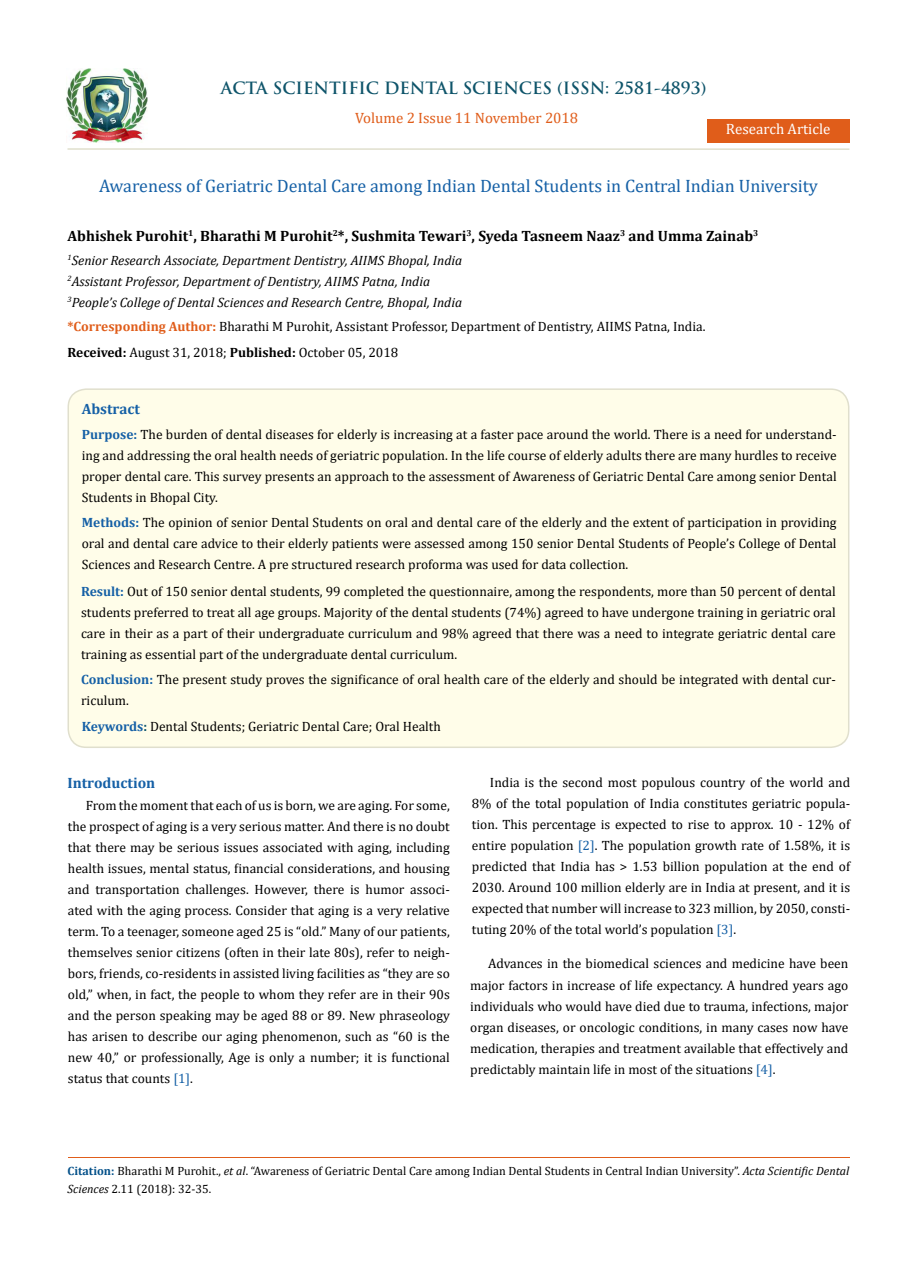
<style>
.page{position:relative;width:917px;height:1262px;background:#fff}
.page>*{position:absolute;margin:0;border:0;box-sizing:border-box;transform-origin:0 0}
.t1{font:18px "Cambria";color:#1560a6}
.t2{font:700 16.5px "Trajan Pro";color:#0e546a}
.t3{font:700 15px "Cambria";color:#000}
.t4{font:15px "Cambria";color:#e05d1a}
.t5{font:700 15px "Cambria";color:#1560a6}
.t6{font:15px "Cambria";color:#fff}
.t7{font:13.5px/21px "Cambria";color:#000;text-align:justify}
.t8{font:italic 13.5px/21px "Cambria";color:#000}
.t9{font:12px/18px "Cambria";color:#000}
.s1{font-weight:700;color:#e05d1a}
.s2{font-weight:700}
.s3{font-weight:700;color:#1560a6}
.s4{font-weight:700;color:#0e546a}
.s5{color:#1560a6}
.s6{font-weight:700;color:#035089}
.s7{font-style:italic}
</style>
<div class="page">
<img style="left:67px;top:68px;width:80px;height:74px">
<div style="left:707px;top:119px;width:142px;height:23px;background:#e05d1a"></div>
<div style="left:68px;top:389px;width:780px;height:358px;background:#fffde9;border-radius:18px"></div>
<div style="left:67px;top:388px;width:782px;height:360px;border:2px solid #e0dfcd;border-radius:18px"></div>
<hr style="left:67px;top:148px;width:782px;height:2px;background:#e0dfcd">
<hr style="left:68px;top:1157px;width:782px;height:1px;background:#e05d1a">
<p class="t2" style="left:221px;top:77px;width:487px">ACTA SCIENTIFIC DENTAL SCIENCES (ISSN: 2581-4893)</p>
<p class="t4" style="left:355px;top:109px;width:224px">Volume 2 Issue 11 November 2018</p>
<p class="t6" style="left:726px;top:120px;width:106px">Research Article</p>
<h1 class="t1" style="left:99px;top:175px;width:720px">Awareness of Geriatric Dental Care among Indian Dental Students in Central Indian University</h1>
<p class="t3" style="left:67px;top:225px;width:692px">Abhishek Purohit<sup>1</sup>, Bharathi M Purohit<sup>2</sup>*, Sushmita Tewari<sup>3</sup>, Syeda Tasneem Naaz<sup>3</sup> and Umma Zainab<sup>3</sup></p>
<p class="t8" style="left:67px;top:249px;width:396px"><sup>1</sup>Senior Research Associate, Department Dentistry, AIIMS Bhopal, India<br><sup>2</sup>Assistant Professor, Department of Dentistry, AIIMS Patna, India<br><sup>3</sup>People’s College of Dental Sciences and Research Centre, Bhopal, India</p>
<p class="t7" style="left:67px;top:316px;width:639px"><span class="s1">*Corresponding Author:</span> Bharathi M Purohit, Assistant Professor, Department of Dentistry, AIIMS Patna, India.</p>
<p class="t7" style="left:67px;top:342px;width:332px"><span class="s2">Received:</span> August 31, 2018; <span class="s2">Published:</span> October 05, 2018</p>
<p class="t5" style="left:82px;top:398px;width:60px">Abstract</p>
<p class="t7" style="left:82px;top:423px;width:756px"><span class="s3">Purpose:</span> The burden of dental diseases for elderly is increasing at a faster pace around the world. There is a need for understand&shy;ing and addressing the oral health needs of geriatric population. In the life course of elderly adults there are many hurdles to receive proper dental care. This survey presents an approach to the assessment of Awareness of Geriatric Dental Care among senior Dental Students in Bhopal City.</p>
<p class="t7" style="left:82px;top:511px;width:756px"><span class="s3">Methods:</span> The opinion of senior Dental Students on oral and dental care of the elderly and the extent of participation in providing oral and dental care advice to their elderly patients were assessed among 150 senior Dental Students of People’s College of Dental Sciences and Research Centre. A pre structured research proforma was used for data collection.</p>
<p class="t7" style="left:81px;top:580px;width:756px"><span class="s3">Result:</span> Out of 150 senior dental students, 99 completed the questionnaire, among the respondents, more than 50 percent of dental students preferred to treat all age groups. Majority of the dental students (74%) agreed to have undergone training in geriatric oral care in their as a part of their undergraduate curriculum and 98% agreed that there was a need to integrate geriatric dental care training as essential part of the undergraduate dental curriculum.</p>
<p class="t7" style="left:81px;top:669px;width:756px"><span class="s3">Conclusion:</span> The present study proves the significance of oral health care of the elderly and should be integrated with dental cur&shy;riculum.</p>
<p class="t7" style="left:82px;top:716px;width:360px"><span class="s3">Keywords</span><span class="s4">:</span> Dental Students; Geriatric Dental Care; Oral Health</p>
<p class="t5" style="left:68px;top:772px;width:89px">Introduction</p>
<p class="t7" style="left:68px;top:794px;width:383px;text-indent:18px">From the moment that each of us is born, we are aging. For some, the prospect of aging is a very serious matter. And there is no doubt that there may be serious issues associated with aging, including health issues, mental status, financial considerations, and housing and transportation challenges. However, there is humor associ&shy;ated with the aging process. Consider that aging is a very relative term. To a teenager, someone aged 25 is “old.” Many of our patients, themselves senior citizens (often in their late 80s), refer to neigh&shy;bors, friends, co-residents in assisted living facilities as “they are so old,” when, in fact, the people to whom they refer are in their 90s and the person speaking may be aged 88 or 89. New phraseology has arisen to describe our aging phenomenon, such as “60 is the new 40,” or professionally, Age is only a number; it is functional status that counts <span class="s5">[1]</span>.</p>
<p class="t7" style="left:472px;top:772px;width:380px;text-indent:18px">India is the second most populous country of the world and 8% of the total population of India constitutes geriatric popula&shy;tion. This percentage is expected to rise to approx. 10 - 12% of entire population <span class="s5">[2]</span>. The population growth rate of 1.58%, it is predicted that India has &gt; 1.53 billion population at the end of 2030. Around 100 million elderly are in India at present, and it is expected that number will increase to 323 million, by 2050, consti&shy;tuting 20% of the total world’s population <span class="s5">[3]</span>.</p>
<p class="t7" style="left:470px;top:953px;width:380px;text-indent:18px">Advances in the biomedical sciences and medicine have been major factors in increase of life expectancy. A hundred years ago individuals who would have died due to trauma, infections, major organ diseases, or oncologic conditions, in many cases now have medication, therapies and treatment available that effectively and predictably maintain life in most of the situations <span class="s5">[4]</span>.</p>
<p class="t9" style="left:67px;top:1162px;width:783px"><span class="s6">Citation:</span> Bharathi M Purohit., <span class="s7">et al</span>. “Awareness of Geriatric Dental Care among Indian Dental Students in Central Indian University”. <span class="s7">Acta Scientific Dental<br>Sciences</span> 2.11 (2018): 32-35.</p>
</div>
